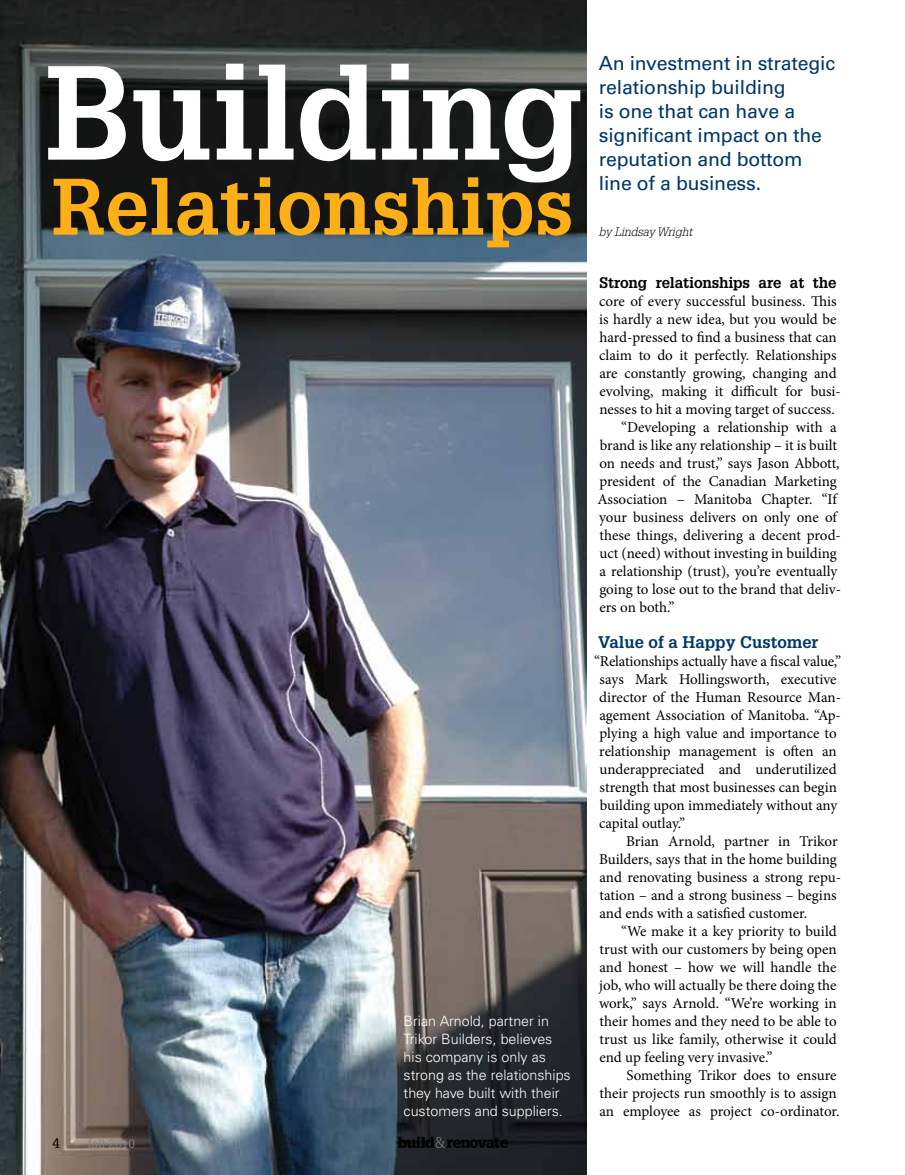
<style>
.page{position:relative;width:905px;height:1175px;background:#fff}
.page>*{position:absolute;margin:0;border:0;box-sizing:border-box;transform-origin:0 0}
.t1{font:700 130.5px "Glypha LT Std";letter-spacing:-.01em;color:#fff}
.t2{font:700 78px "Glypha LT Std";color:#fcaf17}
.t3{font:19.5px/24px "Univers LT Std";letter-spacing:-.01em;color:#003768}
.t4{font:700 16.5px "Glypha LT Std";color:#003768}
.t5{font:15px/18px "Minion Pro";letter-spacing:-.005em;color:#000}
.t6{font:700 15px "Glypha LT Std";letter-spacing:-.01em;color:#000}
.t7{font:300 14.25px/18px "Univers LT Std";color:#fff}
.t8{font:13.5px "Glypha LT Std";color:#000}
.t9{font:italic 300 12px "Glypha LT Std";color:#000}
.t10{font:12px "Glypha LT Std";color:#808285}
</style>
<div class="page">
<img style="left:0;top:0;width:586px;height:1174px">
<svg style="left:398px;top:1136px;width:110px;height:11px"></svg>
<h1 class="t1" style="left:45px;top:32px;width:539px">Building</h1>
<h2 class="t2" style="left:52px;top:158px;width:523px">Relationships</h2>
<p class="t8" style="left:52px;top:1134px;width:9px">4</p>
<p class="t10" style="left:88px;top:1136px;width:49px">fall 2010</p>
<p class="t7" style="left:403px;top:1012px;width:169px">Brian Arnold, partner in<br>Trikor Builders, believes his company is only as strong as the relationships they have built with their customers and suppliers.</p>
<h3 class="t3" style="left:598px;top:51px;width:238px">An investment in strategic relationship building<br>is one that can have a significant impact on the reputation and bottom line of a business.</h3>
<p class="t9" style="left:598px;top:224px;width:95px">by Lindsay Wright</p>
<p class="t6" style="left:599px;top:273px;width:238px">Strong relationships are at the</p>
<p class="t5" style="left:599px;top:292px;width:239px">core of every successful business. This</p>
<p class="t5" style="left:599px;top:310px;width:239px">is hardly a new idea, but you would be</p>
<p class="t5" style="left:599px;top:328px;width:239px">hard-pressed to find a business that can</p>
<p class="t5" style="left:599px;top:346px;width:239px">claim to do it perfectly. Relationships</p>
<p class="t5" style="left:599px;top:364px;width:239px">are constantly growing, changing and</p>
<p class="t5" style="left:599px;top:382px;width:243px">evolving, making it difficult for busi-</p>
<p class="t5" style="left:599px;top:400px;width:237px">nesses to hit a moving target of success.</p>
<p class="t5" style="left:621px;top:418px;width:217px">“Developing a relationship with a</p>
<p class="t5" style="left:599px;top:436px;width:239px">brand is like any relationship – it is built</p>
<p class="t5" style="left:599px;top:454px;width:242px">on needs and trust,” says Jason Abbott,</p>
<p class="t5" style="left:599px;top:472px;width:239px">president of the Canadian Marketing</p>
<p class="t5" style="left:597px;top:490px;width:241px">Association – Manitoba Chapter. “If</p>
<p class="t5" style="left:599px;top:508px;width:239px">your business delivers on only one of</p>
<p class="t5" style="left:599px;top:526px;width:243px">these things, delivering a decent prod-</p>
<p class="t5" style="left:599px;top:544px;width:239px">uct (need) without investing in building</p>
<p class="t5" style="left:599px;top:562px;width:239px">a relationship (trust), you’re eventually</p>
<p class="t5" style="left:599px;top:580px;width:243px">going to lose out to the brand that deliv-</p>
<p class="t5" style="left:599px;top:598px;width:77px">ers on both.”</p>
<p class="t4" style="left:598px;top:632px;width:222px">Value of a Happy Customer</p>
<p class="t5" style="left:599px;top:652px;width:243px;text-indent:-5px">“Relationships actually have a fiscal value,” says Mark Hollingsworth, executive director of the Human Resource Man&shy;agement Association of Manitoba. “Ap&shy;plying a high value and importance to relationship management is often an underappreciated and underutilized strength that most businesses can begin building upon immediately without any capital outlay.”</p>
<p class="t5" style="left:599px;top:832px;width:243px;text-indent:27px">Brian Arnold, partner in Trikor Builders, says that in the home building and renovating business a strong repu&shy;tation – and a strong business – begins and ends with a satisfied customer.</p>
<p class="t5" style="left:599px;top:922px;width:239px;text-align:justify;text-indent:22px">“We make it a key priority to build trust with our customers by being open and honest – how we will handle the job, who will actually be there doing the work,” says Arnold. “We’re working in their homes and they need to be able to trust us like family, otherwise it could end up feeling very invasive.”</p>
<p class="t5" style="left:599px;top:1066px;width:241px;text-indent:27px">Something Trikor does to ensure their projects run smoothly is to assign an employee as project co-ordinator.</p>
</div>
